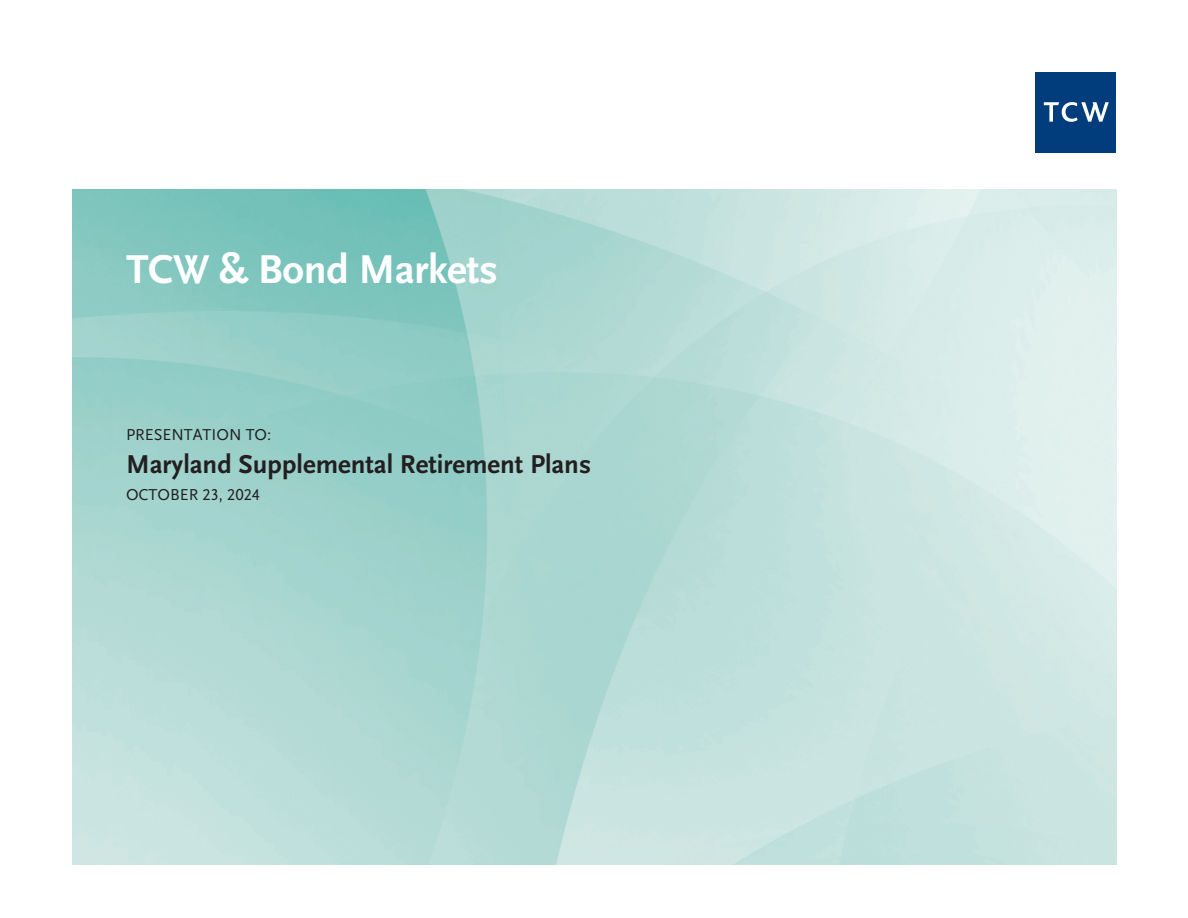
<style>
.page{position:relative;width:1188px;height:918px;background:#fff}
.page>*{position:absolute;margin:0;border:0;box-sizing:border-box;transform-origin:0 0}
.t1{font:42px "Scala Sans Bold LF";letter-spacing:-.01em;color:#fff}
.t2{font:27px "Scala Sans Bold LF";color:#231f20}
.t3{font:16.5px "Scala Sans Regular LF";color:#231f20}
</style>
<div class="page">
<img style="left:72px;top:189px;width:1045px;height:675px">
<div style="left:1036px;top:72px;width:80px;height:80px;background:#013d7d"></div>
<svg style="left:1044px;top:102px;width:65px;height:20px"></svg>
<p class="t1" style="left:126px;top:246px;width:373px">TCW &amp; Bond Markets</p>
<p class="t3" style="left:126px;top:426px;width:147px">PRESENTATION TO:</p>
<p class="t2" style="left:126px;top:450px;width:467px">Maryland Supplemental Retirement Plans</p>
<p class="t3" style="left:126px;top:486px;width:136px">OCTOBER 23, 2024</p>
</div>
